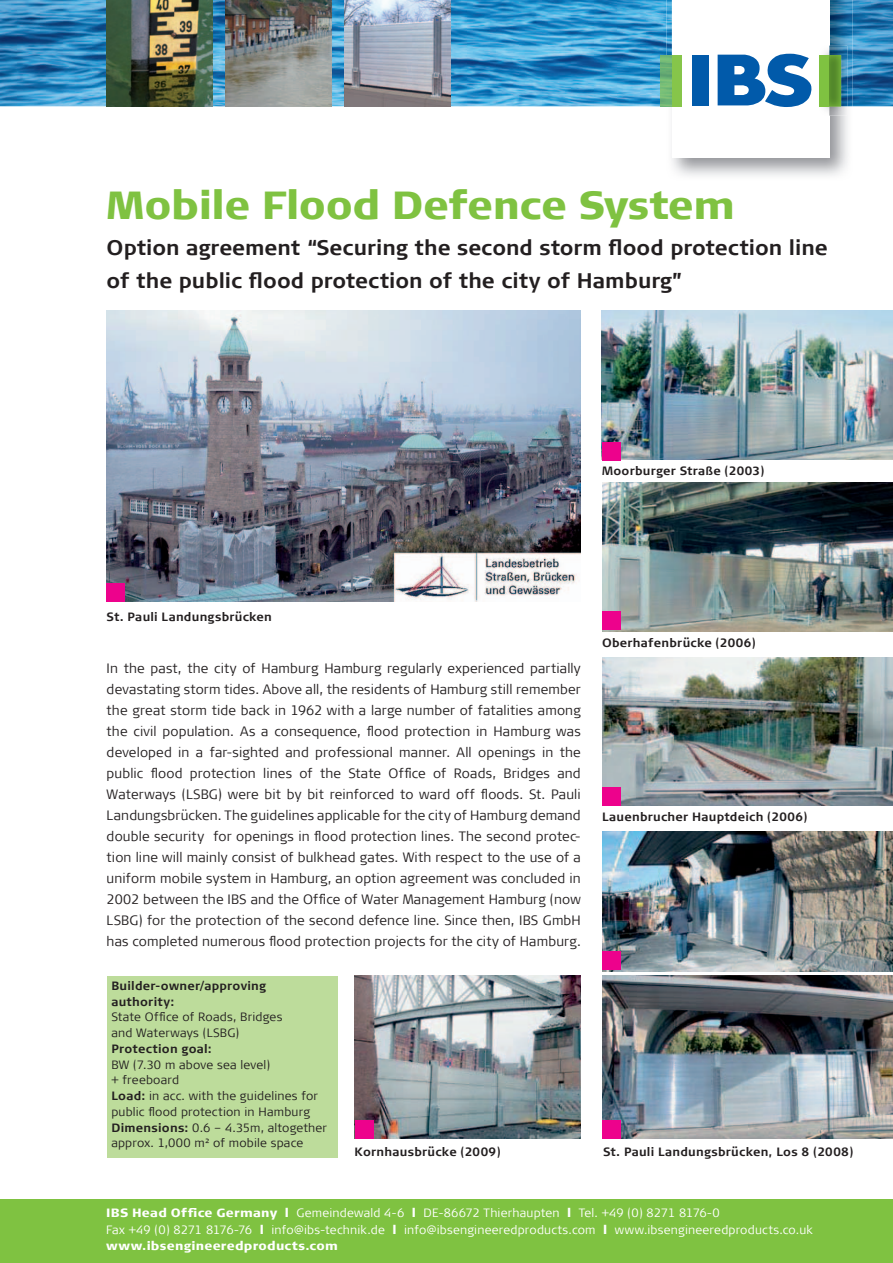
<style>
.page{position:relative;width:893px;height:1263px;background:#fff}
.page>*{position:absolute;margin:0;border:0;box-sizing:border-box;transform-origin:0 0}
.t1{font:900 39px "Signa Offc Pro";letter-spacing:-.015em;color:#7fc241}
.t2{font:700 21px/33px "Signa Offc Pro";color:#231f20}
.t3{font:300 13.5px/21px "Signa Offc Pro";letter-spacing:.01em;color:#231f20;text-align:justify}
.t4{font:300 12px/16.5px "Signa Offc Pro";letter-spacing:.015em;color:#fff}
.t5{font:700 12px/15.8px "Signa Offc Pro";letter-spacing:.02em;color:#231f20}
.t6{font:300 12px/15.8px "Signa Offc Pro";letter-spacing:.015em;color:#231f20}
.s1{font-weight:700}
.s2{font-weight:900}
</style>
<div class="page">
<img style="left:0;top:0;width:893px;height:106px">
<div style="left:107px;top:976px;width:231px;height:181px;background:#bddc9b"></div>
<img style="left:666px;top:0;width:186px;height:176px">
<div style="left:672px;top:0;width:157px;height:157px;background:#fff"></div>
<div style="left:692px;top:55px;width:17px;height:50px;background:#015aaa"></div>
<svg style="left:718px;top:54px;width:94px;height:53px"></svg>
<img style="left:819px;top:46px;width:28px;height:70px">
<img style="left:829px;top:55px;width:12px;height:51px">
<div style="left:820px;top:55px;width:9px;height:51px;background:#7fc241"></div>
<svg style="left:660px;top:55px;width:21px;height:52px"></svg>
<div style="left:672px;top:55px;width:9px;height:51px;background:#86c54a"></div>
<div style="left:0;top:1199px;width:893px;height:64px;background:#7fc241"></div>
<img style="left:106px;top:0;width:107px;height:106px">
<img style="left:225px;top:0;width:107px;height:106px">
<img style="left:602px;top:310px;width:291px;height:149px">
<img style="left:602px;top:657px;width:291px;height:149px">
<img style="left:602px;top:483px;width:291px;height:148px">
<img style="left:602px;top:831px;width:291px;height:141px">
<img style="left:344px;top:0;width:107px;height:106px">
<img style="left:106px;top:310px;width:475px;height:291px">
<img style="left:355px;top:976px;width:226px;height:163px">
<img style="left:602px;top:976px;width:291px;height:163px">
<div style="left:106px;top:583px;width:19px;height:19px;background:#ed028c"></div>
<div style="left:602px;top:442px;width:19px;height:19px;background:#ed028c"></div>
<div style="left:602px;top:611px;width:19px;height:18px;background:#ed028c"></div>
<div style="left:602px;top:787px;width:19px;height:19px;background:#ed028c"></div>
<div style="left:602px;top:951px;width:19px;height:18px;background:#ed028c"></div>
<div style="left:602px;top:1120px;width:19px;height:19px;background:#ed028c"></div>
<div style="left:356px;top:1120px;width:18px;height:19px;background:#ed028c"></div>
<h1 class="t1" style="left:107px;top:179px;width:630px">Mobile Flood Defence System</h1>
<h2 class="t2" style="left:107px;top:231px;width:722px">Option agreement “Securing the second storm flood protection line of the public flood protection of the city of Hamburg”</h2>
<p class="t5" style="left:602px;top:463px;width:164px">Moorburger Straße (2003)</p>
<p class="t5" style="left:107px;top:608px;width:167px">St. Pauli Landungsbrücken</p>
<p class="t3" style="left:107px;top:657px;width:476px">In the past, the city of Hamburg Hamburg regularly experienced partially devastating storm tides. Above all, the residents of Hamburg still remember the great storm tide back in 1962 with a large number of fatalities among the civil population. As a consequence, flood protection in Hamburg was developed in a far-sighted and professional manner. All openings in the public flood protection lines of the State Office of Roads, Bridges and Waterways (LSBG) were bit by bit reinforced to ward off floods. St. Pauli Landungsbrücken. The guidelines applicable for the city of Hamburg demand double security for openings in flood protection lines. The second protec&shy;tion line will mainly consist of bulkhead gates. With respect to the use of a uniform mobile system in Hamburg, an option agreement was concluded in 2002 between the IBS and the Office of Water Management Hamburg (now LSBG) for the protection of the second defence line. Since then, IBS GmbH has completed numerous flood protection projects for the city of Hamburg.</p>
<p class="t5" style="left:602px;top:634px;width:155px">Oberhafenbrücke (2006)</p>
<p class="t5" style="left:602px;top:808px;width:207px">Lauenbrucher Hauptdeich (2006)</p>
<p class="t5" style="left:111px;top:977px;width:156px">Builder-owner/approving authority:</p>
<p class="t6" style="left:111px;top:1009px;width:173px">State Office of Roads, Bridges and Waterways (LSBG)</p>
<p class="t5" style="left:111px;top:1040px;width:102px">Protection goal:</p>
<p class="t6" style="left:111px;top:1056px;width:217px">BW (7.30 m above sea level)<br>+ freeboard<br><span class="s1">Load:</span> in acc. with the guidelines for public flood protection in Hamburg<br><span class="s1">Dimensions:</span> 0.6 – 4.35m, altogether approx. 1,000 m² of mobile space</p>
<p class="t5" style="left:355px;top:1143px;width:148px">Kornhausbrücke (2009)</p>
<p class="t5" style="left:603px;top:1143px;width:252px">St. Pauli Landungsbrücken, Los 8 (2008)</p>
<p class="t4" style="left:106px;top:1204px;width:708px"><span class="s2">IBS Head Office Germany l</span> Gemeindewald 4-6 <span class="s2">l</span> DE-86672 Thierhaupten <span class="s2">l</span> Tel. +49 (0) 8271 8176-0<br>Fax +49 (0) 8271 8176-76 <span class="s2">l</span> info@ibs-technik.de <span class="s2">l</span> info@ibsengineeredproducts.com <span class="s2">l</span> www.ibsengineeredproducts.co.uk <span class="s2">www.ibsengineeredproducts.com</span></p>
</div>
